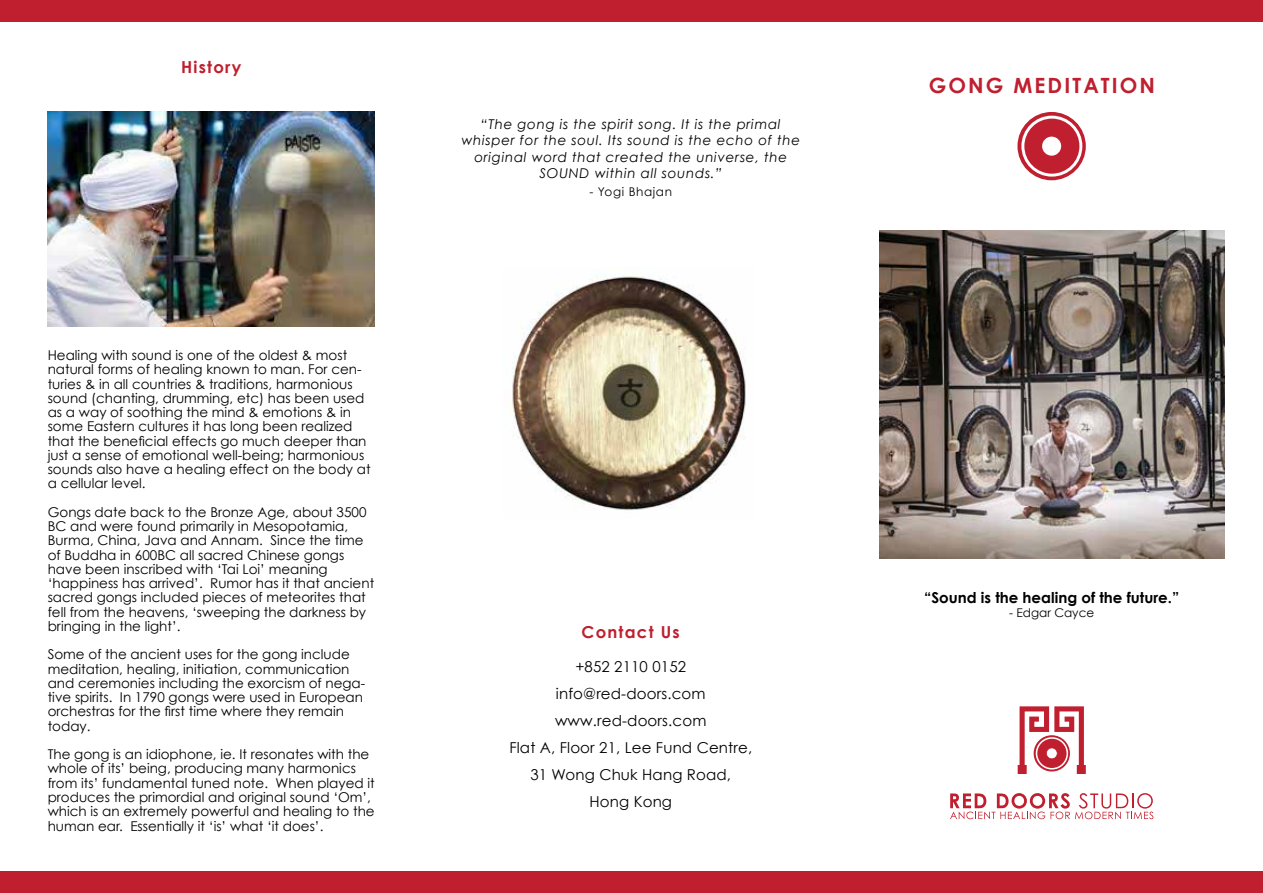
<style>
.page{position:relative;width:1263px;height:893px;background:#fff}
.page>*{position:absolute;margin:0;border:0;box-sizing:border-box;transform-origin:0 0}
.t1{font:700 21px "Century Gothic";letter-spacing:.1em;color:#bf1f2e}
.t2{font:700 16.5px "Century Gothic";letter-spacing:.075em;color:#bf1f2e}
.t3{font:15px/27px "Century Gothic";letter-spacing:.01em;color:#000;text-align:center}
.t4{font:700 15px "Century Gothic";color:#000}
.t5{font:13.5px/14.2px "Century Gothic";color:#000}
.t6{font:italic 13.5px/16.2px "Century Gothic";letter-spacing:.05em;color:#000;text-align:center}
.t7{font:12px "Century Gothic";color:#000}
.t8{font:12px "Century Gothic";letter-spacing:.05em;color:#000}
</style>
<div class="page">
<div style="left:0;top:871px;width:1263px;height:22px;background:#bf1f2e"></div>
<div style="left:0;top:0;width:1263px;height:22px;background:#bf1f2e"></div>
<svg style="left:1018px;top:706px;width:68px;height:68px"></svg>
<img style="left:879px;top:230px;width:345px;height:329px">
<svg style="left:950px;top:793px;width:203px;height:26px"></svg>
<img style="left:511px;top:276px;width:235px;height:234px">
<img style="left:48px;top:112px;width:327px;height:214px">
<svg style="left:1017px;top:112px;width:69px;height:68px"></svg>
<svg style="left:1021px;top:116px;width:61px;height:61px"></svg>
<p class="t2" style="left:181px;top:57px;width:62px">History</p>
<p class="t5" style="left:48px;top:348px;width:324px">Healing with sound is one of the oldest &amp; most natural forms of healing known to man. For cen&shy;turies &amp; in all countries &amp; traditions, harmonious sound (chanting, drumming, etc) has been used as a way of soothing the mind &amp; emotions &amp; in some Eastern cultures it has long been realized that the beneficial effects go much deeper than just a sense of emotional well-being; harmonious sounds also have a healing effect on the body at a cellular level.</p>
<p class="t5" style="left:48px;top:505px;width:328px">Gongs date back to the Bronze Age, about 3500<br>BC and were found primarily in Mesopotamia, Burma, China, Java and Annam. Since the time of Buddha in 600BC all sacred Chinese gongs have been inscribed with ‘Tai Loi’ meaning ‘happiness has arrived’. Rumor has it that ancient sacred gongs included pieces of meteorites that fell from the heavens, ‘sweeping the darkness by bringing in the light’.</p>
<p class="t5" style="left:48px;top:647px;width:319px">Some of the ancient uses for the gong include meditation, healing, initiation, communication and ceremonies including the exorcism of nega&shy;tive spirits. In 1790 gongs were used in European orchestras for the first time where they remain today.</p>
<p class="t5" style="left:48px;top:747px;width:328px">The gong is an idiophone, ie. It resonates with the whole of its’ being, producing many harmonics from its’ fundamental tuned note. When played it produces the primordial and original sound ‘Om’, which is an extremely powerful and healing to the human ear. Essentially it ‘is’ what ‘it does’.</p>
<p class="t6" style="left:461px;top:116px;width:340px">“The gong is the spirit song. It is the primal whisper for the soul. Its sound is the echo of the original word that created the universe, the SOUND within all sounds.”</p>
<p class="t8" style="left:589px;top:184px;width:84px">- Yogi Bhajan</p>
<p class="t2" style="left:582px;top:622px;width:100px">Contact Us</p>
<p class="t3" style="left:509px;top:653px;width:244px">+852 2110 0152 info@red-doors.com www.red-doors.com<br>Flat A, Floor 21, Lee Fund Centre,<br>31 Wong Chuk Hang Road,<br>Hong Kong</p>
<h1 class="t1" style="left:929px;top:72px;width:228px">GONG MEDITATION</h1>
<p class="t4" style="left:924px;top:588px;width:257px">“Sound is the healing of the future.”</p>
<p class="t7" style="left:1009px;top:605px;width:87px">- Edgar Cayce</p>
</div>
